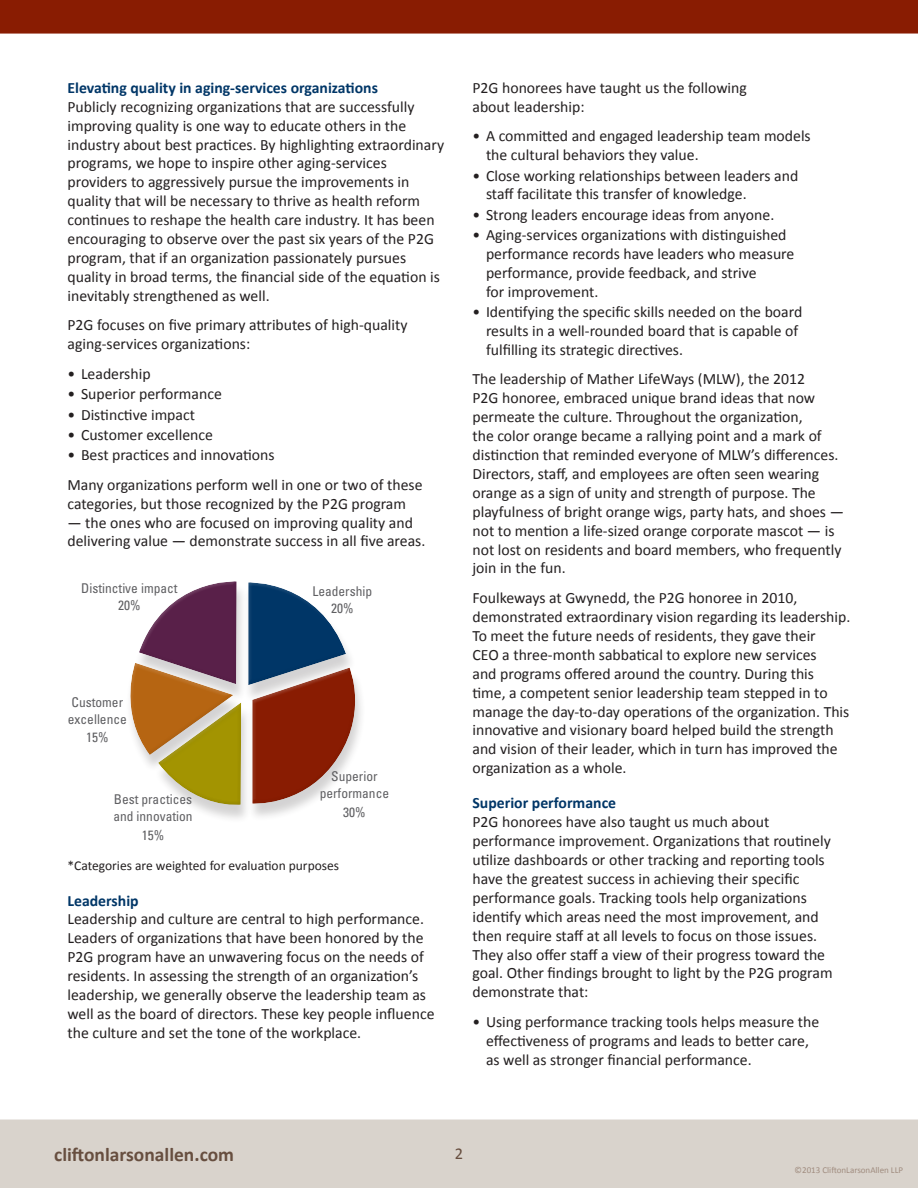
<style>
.page{position:relative;width:918px;height:1188px;background:#fff}
.page>*{position:absolute;margin:0;border:0;box-sizing:border-box;transform-origin:0 0}
.t1{font:700 19.5px "Calibri";color:#674e3f}
.Page_Number{font:16.5px "Calibri";color:#674e3f}
.Body_Copy{font:15.75px/18.9px "Calibri";color:#231f20}
.Body_Subhead{font:700 15.75px "Calibri";color:#003667}
.t2{font:condensed 13.5px "Univers LT Std";color:#5f5f62}
.Body_Copy-2{font:13.5px "Calibri";color:#231f20}
.t3{font:9px "Calibri";color:#a08c7f}
</style>
<div class="page">
<div style="left:0;top:1120px;width:918px;height:68px;background:#d9d3cc"></div>
<div style="left:0;top:0;width:918px;height:34px;background:#891c02"></div>
<div style="left:154px;top:706px;width:98px;height:117px;background:#231f20;opacity:.2"></div>
<div style="left:247px;top:671px;width:119px;height:151px;background:#231f20;opacity:.2"></div>
<div style="left:125px;top:666px;width:118px;height:106px;background:#231f20;opacity:.2"></div>
<svg style="left:128px;top:581px;width:113px;height:224px"></svg>
<div style="left:128px;top:661px;width:106px;height:82px;background:#fff;opacity:.75"></div>
<div style="left:141px;top:694px;width:93px;height:61px;background:#231f20;opacity:.75"></div>
<div style="left:243px;top:585px;width:113px;height:118px;background:#fff"></div>
<svg style="left:248px;top:656px;width:108px;height:148px"></svg>
<div style="left:246px;top:580px;width:91px;height:105px;background:#fff;opacity:.75"></div>
<div style="left:246px;top:630px;width:101px;height:55px;background:#231f20;opacity:.75"></div>
<p class="Body_Subhead" style="left:68px;top:78px;width:312px">Elevating quality in aging-services organizations</p>
<p class="Body_Copy" style="left:68px;top:97px;width:378px">Publicly recognizing organizations that are successfully improving quality is one way to educate others in the industry about best practices. By highlighting extraordinary programs, we hope to inspire other aging-services providers to aggressively pursue the improvements in quality that will be necessary to thrive as health reform continues to reshape the health care industry. It has been encouraging to observe over the past six years of the P2G program, that if an organization passionately pursues quality in broad terms, the financial side of the equation is inevitably strengthened as well.</p>
<p class="Body_Copy" style="left:68px;top:316px;width:342px">P2G focuses on five primary attributes of high-quality aging-services organizations:</p>
<p class="Body_Copy" style="left:68px;top:364px;width:85px">• Leadership</p>
<p class="Body_Copy" style="left:68px;top:385px;width:156px">• Superior performance</p>
<p class="Body_Copy" style="left:68px;top:405px;width:129px">• Distinctive impact</p>
<p class="Body_Copy" style="left:68px;top:425px;width:147px">• Customer excellence</p>
<p class="Body_Copy" style="left:68px;top:445px;width:209px">• Best practices and innovations</p>
<p class="Body_Copy" style="left:68px;top:475px;width:357px">Many organizations perform well in one or two of these categories, but those recognized by the P2G program</p>
<p class="Body_Copy" style="left:68px;top:513px;width:359px">— the ones who are focused on improving quality and delivering value — demonstrate success in all five areas.</p>
<p class="t2" style="left:81px;top:580px;width:98px">Distinctive impact</p>
<p class="t2" style="left:118px;top:597px;width:24px">20%</p>
<p class="t2" style="left:72px;top:694px;width:53px">Customer</p>
<p class="t2" style="left:68px;top:710px;width:61px">excellence</p>
<p class="t2" style="left:86px;top:729px;width:24px">15%</p>
<p class="t2" style="left:114px;top:791px;width:80px">Best practices</p>
<p class="t2" style="left:113px;top:808px;width:81px">and innovation</p>
<p class="t2" style="left:142px;top:826px;width:24px">15%</p>
<p class="t2" style="left:312px;top:583px;width:61px">Leadership</p>
<p class="t2" style="left:331px;top:600px;width:24px">20%</p>
<p class="t2" style="left:331px;top:768px;width:48px">Superior</p>
<p class="t2" style="left:320px;top:785px;width:71px">performance</p>
<p class="t2" style="left:343px;top:803px;width:24px">30%</p>
<p class="Body_Copy-2" style="left:68px;top:857px;width:273px">*Categories are weighted for evaluation purposes</p>
<p class="Body_Subhead" style="left:68px;top:890px;width:73px">Leadership</p>
<p class="Body_Copy" style="left:68px;top:910px;width:369px">Leadership and culture are central to high performance.<br>Leaders of organizations that have been honored by the P2G program have an unwavering focus on the needs of residents. In assessing the strength of an organization’s leadership, we generally observe the leadership team as well as the board of directors. These key people influence the culture and set the tone of the workplace.</p>
<p class="Body_Copy" style="left:473px;top:78px;width:276px">P2G honorees have taught us the following about leadership:</p>
<p class="Body_Copy" style="left:486px;top:127px;width:326px;text-indent:-14px">• A committed and engaged leadership team models the cultural behaviors they value.</p>
<p class="Body_Copy" style="left:486px;top:166px;width:314px;text-indent:-14px">• Close working relationships between leaders and staff facilitate this transfer of knowledge.</p>
<p class="Body_Copy" style="left:473px;top:205px;width:303px">• Strong leaders encourage ideas from anyone.</p>
<p class="Body_Copy" style="left:486px;top:225px;width:310px;text-indent:-14px">• Aging-services organizations with distinguished performance records have leaders who measure performance, provide feedback, and strive<br>for improvement.</p>
<p class="Body_Copy" style="left:486px;top:302px;width:318px;text-indent:-14px">• Identifying the specific skills needed on the board results in a well-rounded board that is capable of fulfilling its strategic directives.</p>
<p class="Body_Copy" style="left:473px;top:370px;width:373px">The leadership of Mather LifeWays (MLW), the 2012<br>P2G honoree, embraced unique brand ideas that now permeate the culture. Throughout the organization,<br>the color orange became a rallying point and a mark of distinction that reminded everyone of MLW’s differences.<br>Directors, staff, and employees are often seen wearing orange as a sign of unity and strength of purpose. The playfulness of bright orange wigs, party hats, and shoes — not to mention a life-sized orange corporate mascot — is not lost on residents and board members, who frequently join in the fun.</p>
<p class="Body_Copy" style="left:473px;top:588px;width:379px">Foulkeways at Gwynedd, the P2G honoree in 2010, demonstrated extraordinary vision regarding its leadership.<br>To meet the future needs of residents, they gave their<br>CEO a three-month sabbatical to explore new services<br>and programs offered around the country. During this time, a competent senior leadership team stepped in to manage the day-to-day operations of the organization. This innovative and visionary board helped build the strength and vision of their leader, which in turn has improved the organization as a whole.</p>
<p class="Body_Subhead" style="left:473px;top:793px;width:145px">Superior performance</p>
<p class="Body_Copy" style="left:473px;top:813px;width:362px">P2G honorees have also taught us much about performance improvement. Organizations that routinely utilize dashboards or other tracking and reporting tools have the greatest success in achieving their specific performance goals. Tracking tools help organizations identify which areas need the most improvement, and then require staff at all levels to focus on those issues.<br>They also offer staff a view of their progress toward the goal. Other findings brought to light by the P2G program demonstrate that:</p>
<p class="Body_Copy" style="left:486px;top:1012px;width:335px;text-indent:-14px">• Using performance tracking tools helps measure the effectiveness of programs and leads to better care, as well as stronger financial performance.</p>
<p class="t1" style="left:54px;top:1142px;width:181px">cliftonlarsonallen.com</p>
<p class="Page_Number" style="left:455px;top:1144px;width:10px">2</p>
<p class="t3" style="left:795px;top:1164px;width:110px">©2013 CliftonLarsonAllen LLP</p>
</div>
